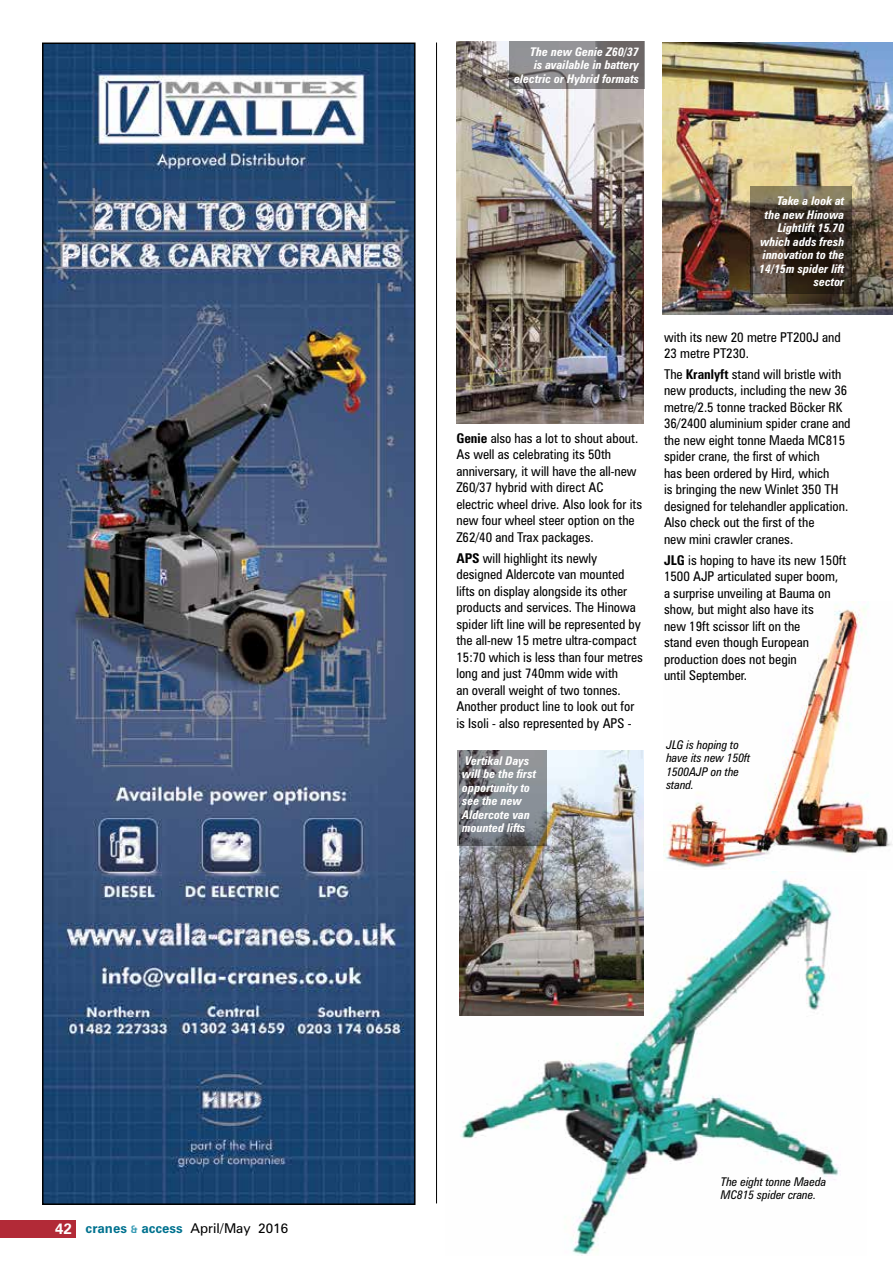
<style>
.page{position:relative;width:893px;height:1263px;background:#fff}
.page>*{position:absolute;margin:0;border:0;box-sizing:border-box;transform-origin:0 0}
.t1{font:condensed 13.5px/16.5px "Zurich BT";color:#000}
.t2{font:13.5px "Zurich BT";color:#000}
.t3{font:italic 700 condensed 12px/13.5px "Zurich BT";color:#fff;text-align:right}
.t4{font:italic condensed 12px/13.5px "Zurich BT";color:#000}
.s1{font-weight:700;font-size:15px;color:#fff}
.s2{font-weight:700;color:#00728f}
.s3{font-weight:700;font-size:10.5px;color:#3c9db6}
.s4{font-weight:700}
</style>
<div class="page">
<img style="left:460px;top:872px;width:379px;height:384px">
<img style="left:459px;top:751px;width:185px;height:265px">
<img style="left:662px;top:43px;width:231px;height:272px">
<div style="left:0;top:1221px;width:76px;height:17px;background:#b22a37"></div>
<img style="left:45px;top:46px;width:368px;height:1156px">
<div style="left:42px;top:43px;width:374px;height:1162px;border:2px solid #000"></div>
<img style="left:457px;top:41px;width:187px;height:382px">
<img style="left:663px;top:602px;width:229px;height:267px">
<svg style="left:509px;top:41px;width:135px;height:48px;background:#827f81"></svg>
<svg style="left:750px;top:186px;width:101px;height:108px;background:#483c2f"></svg>
<svg style="left:458px;top:751px;width:89px;height:95px;background:#797d82"></svg>
<hr style="left:436px;top:43px;width:1px;height:1160px;background:#000">
<p class="t2" style="left:55px;top:1220px;width:234px"><span class="s1">42</span> <span class="s2">cranes</span> <span class="s3">&amp;</span> <span class="s2">access</span> April/May 2016</p>
<p class="t3" style="left:514px;top:45px;width:126px">The new Genie Z60/37<br>is available in battery electric or Hybrid formats</p>
<p class="t1" style="left:456px;top:430px;width:187px"><span class="s4">Genie</span> also has a lot to shout about.<br>As well as celebrating its 50th anniversary, it will have the all-new<br>Z60/37 hybrid with direct AC electric wheel drive. Also look for its new four wheel steer option on the<br>Z62/40 and Trax packages.</p>
<p class="t1" style="left:456px;top:549px;width:188px"><span class="s4">APS</span> will highlight its newly designed Aldercote van mounted lifts on display alongside its other products and services. The Hinowa spider lift line will be represented by the all-new 15 metre ultra-compact 15:70 which is less than four metres long and just 740mm wide with<br>an overall weight of two tonnes.<br>Another product line to look out for is Isoli - also represented by APS -</p>
<p class="t3" style="left:462px;top:754px;width:75px;text-align:left">Vertikal Days will be the first opportunity to see the new<br>Aldercote van mounted lifts</p>
<p class="t3" style="left:759px;top:194px;width:87px">Take a look at the new Hinowa<br>Lightlift 15.70 which adds fresh innovation to the<br>14/15m spider lift sector</p>
<p class="t1" style="left:664px;top:328px;width:178px">with its new 20 metre PT200J and<br>23 metre PT230.</p>
<p class="t1" style="left:664px;top:366px;width:188px">The <span class="s4">Kranlyft</span> stand will bristle with new products, including the new 36 metre/2.5 tonne tracked Böcker RK<br>36/2400 aluminium spider crane and the new eight tonne Maeda MC815 spider crane, the first of which<br>has been ordered by Hird, which<br>is bringing the new Winlet 350 TH designed for telehandler application.<br>Also check out the first of the<br>new mini crawler cranes.</p>
<p class="t1" style="left:664px;top:551px;width:184px"><span class="s4">JLG</span> is hoping to have its new 150ft<br>1500 AJP articulated super boom, a surprise unveiling at Bauma on show, but might also have its<br>new 19ft scissor lift on the<br>stand even though European production does not begin<br>until September.</p>
<p class="t4" style="left:666px;top:738px;width:86px">JLG is hoping to have its new 150ft<br>1500AJP on the stand.</p>
<p class="t4" style="left:721px;top:1175px;width:107px">The eight tonne Maeda<br>MC815 spider crane.</p>
</div>
